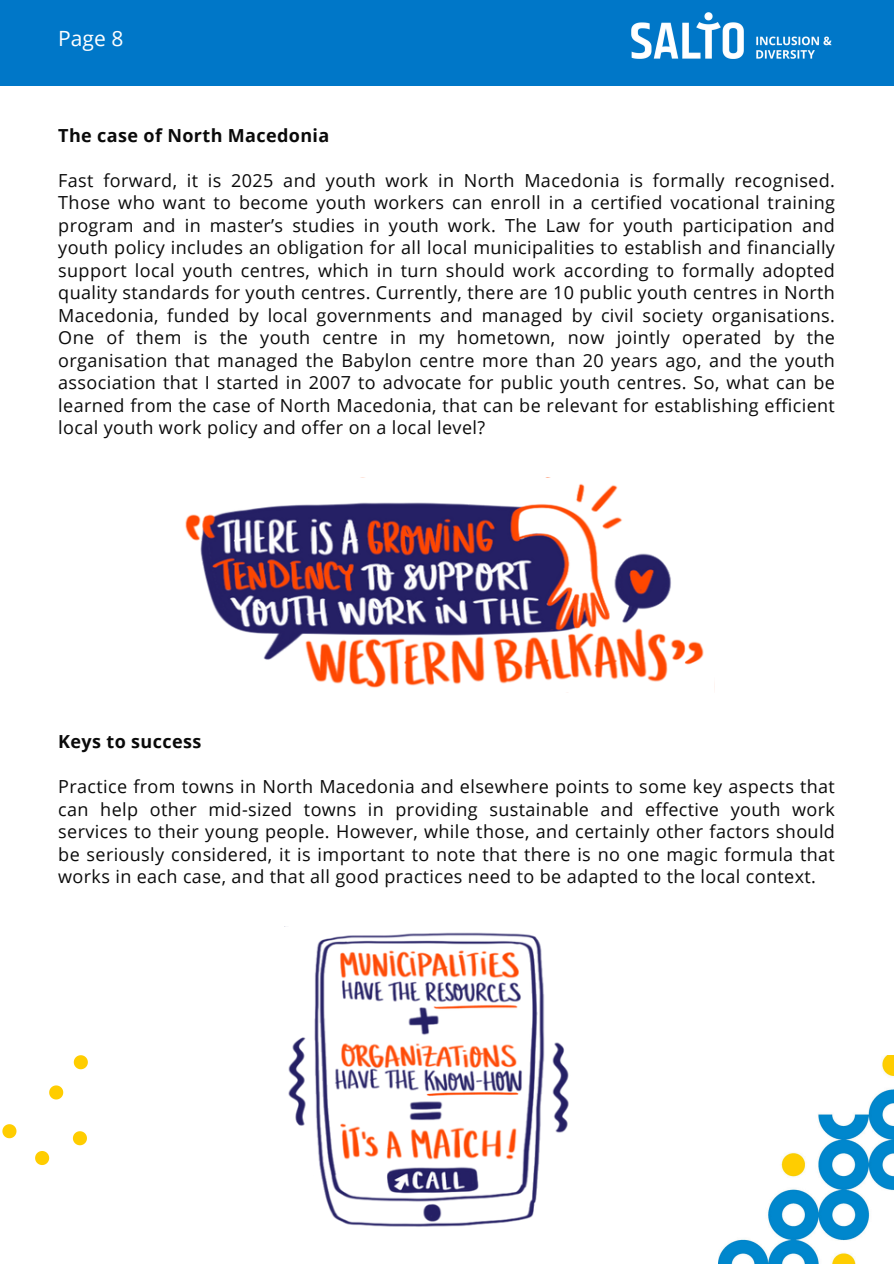
<style>
.page{position:relative;width:894px;height:1264px;background:#fff}
.page>*{position:absolute;margin:0;border:0;box-sizing:border-box;transform-origin:0 0}
.t1{font:21px "Open Sans";color:#fff}
.t2{font:18px/22.5px "Open Sans";letter-spacing:.02em;color:#0a0a0a;text-align:justify}
.t3{font:700 18px "Open Sans";letter-spacing:.02em;color:#0a0a0a}
</style>
<div class="page">
<div style="left:0;top:0;width:893px;height:85px;background:#0077c8"></div>
<img style="left:631px;top:12px;width:201px;height:47px">
<img style="left:718px;top:1055px;width:175px;height:208px">
<svg style="left:2px;top:1124px;width:14px;height:14px"></svg>
<svg style="left:73px;top:1131px;width:14px;height:14px"></svg>
<svg style="left:74px;top:1055px;width:14px;height:14px"></svg>
<svg style="left:49px;top:1085px;width:14px;height:14px"></svg>
<svg style="left:35px;top:1151px;width:14px;height:13px"></svg>
<img style="left:185px;top:477px;width:519px;height:211px">
<img style="left:284px;top:926px;width:285px;height:301px">
<p class="t1" style="left:58px;top:24px;width:67px">Page 8</p>
<p class="t3" style="left:58px;top:122px;width:272px">The case of North Macedonia</p>
<h1 class="t2" style="left:58px;top:168px;width:778px">Fast forward, it is 2025 and youth work in North Macedonia is formally recognised.<br>Those who want to become youth workers can enroll in a certified vocational training program and in master’s studies in youth work. The Law for youth participation and youth policy includes an obligation for all local municipalities to establish and financially support local youth centres, which in turn should work according to formally adopted quality standards for youth centres. Currently, there are 10 public youth centres in North Macedonia, funded by local governments and managed by civil society organisations.<br>One of them is the youth centre in my hometown, now jointly operated by the organisation that managed the Babylon centre more than 20 years ago, and the youth association that I started in 2007 to advocate for public youth centres. So, what can be learned from the case of North Macedonia, that can be relevant for establishing efficient local youth work policy and offer on a local level?</h1>
<h2 class="t3" style="left:58px;top:729px;width:144px">Keys to success</h2>
<p class="t2" style="left:58px;top:775px;width:778px">Practice from towns in North Macedonia and elsewhere points to some key aspects that can help other mid-sized towns in providing sustainable and effective youth work services to their young people. However, while those, and certainly other factors should be seriously considered, it is important to note that there is no one magic formula that works in each case, and that all good practices need to be adapted to the local context.</p>
</div>
